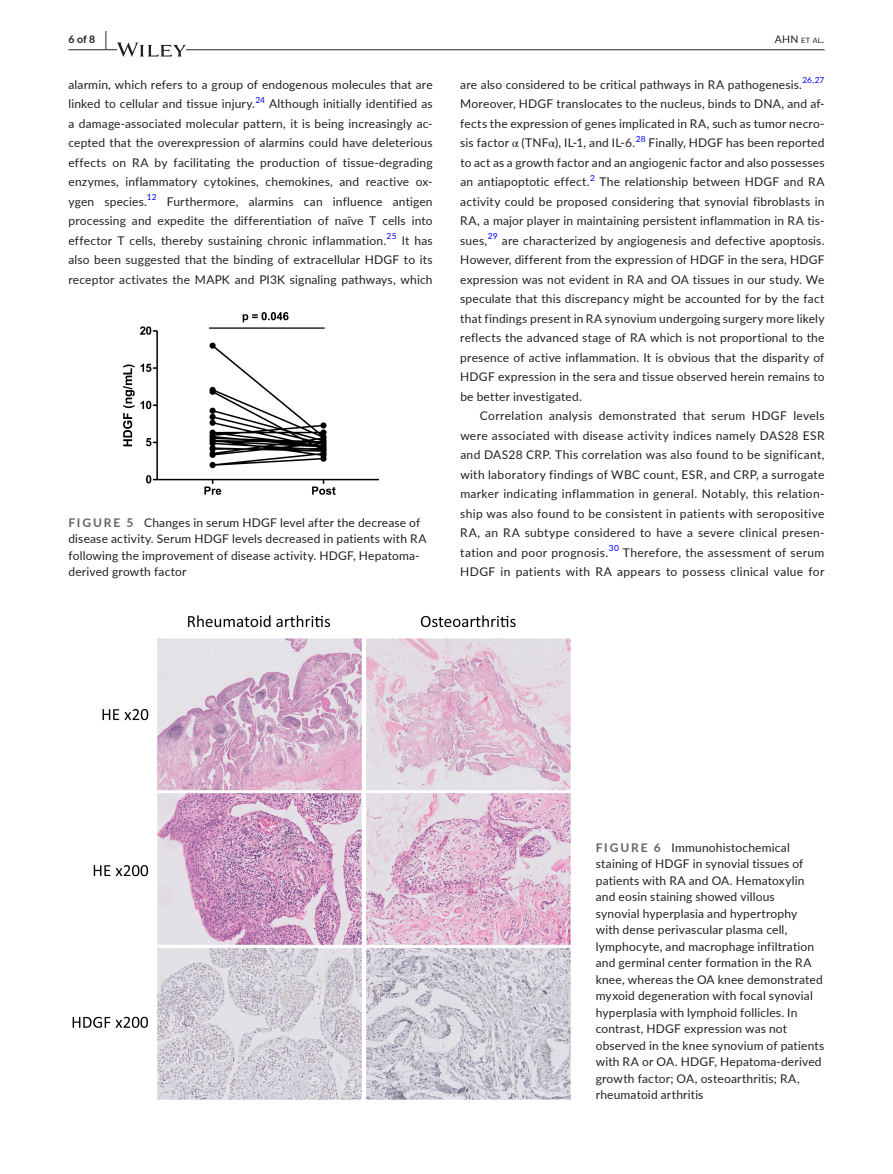
<style>
.page{position:relative;width:893px;height:1174px;background:#fff}
.page>*{position:absolute;margin:0;border:0;box-sizing:border-box;transform-origin:0 0}
.t1{font:12px/19.5px "Lato";letter-spacing:.015em;color:#231f20;text-align:justify}
.t2{font:10.5px "Lato";color:#231f20}
.t3{font:700 10.5px "Lato";color:#231f20}
.t4{font:8.4px "Lato";letter-spacing:.015em;color:#00f}
.s1{font-size:19.5px}
.s2{font-size:7.35px}
.s3{font-family:"STIX"}
.s4{font-weight:700;color:#636366}
</style>
<div class="page">
<hr style="left:68px;top:49px;width:756px;height:1px;background:#231f20">
<svg style="left:117px;top:42px;width:69px;height:15px"></svg>
<img style="left:123px;top:313px;width:255px;height:181px">
<img style="left:73px;top:615px;width:497px;height:484px">
<p class="t3" style="left:68px;top:31px;width:40px">6 of 8 <span class="s1">|</span></p>
<p class="t2" style="left:775px;top:31px;width:51px">AHN <span class="s2">et al</span>.</p>
<p class="t1" style="left:68px;top:74px;width:366px">alarmin, which refers to a group of endogenous molecules that are linked to cellular and tissue injury.</p>
<p class="t1" style="left:460px;top:74px;width:343px">are also considered to be critical pathways in RA pathogenesis.</p>
<p class="t4" style="left:802px;top:74px;width:24px">26,27</p>
<p class="t1" style="left:460px;top:93px;width:366px">Moreover, HDGF translocates to the nucleus, binds to DNA, and af&shy;fects the expression of genes implicated in RA, such as tumor necro&shy;sis factor <span class="s3">α</span> (TNF<span class="s3">α</span>), IL-1, and IL-6.</p>
<p class="t4" style="left:255px;top:94px;width:11px">24</p>
<p class="t1" style="left:68px;top:93px;width:366px;text-indent:201px">Although initially identified as a damage-associated molecular pattern, it is being increasingly ac&shy;cepted that the overexpression of alarmins could have deleterious effects on RA by facilitating the production of tissue-degrading enzymes, inflammatory cytokines, chemokines, and reactive ox&shy;ygen species.</p>
<p class="t4" style="left:636px;top:133px;width:11px">28</p>
<p class="t1" style="left:460px;top:132px;width:366px;text-indent:188px">Finally, HDGF has been reported to act as a growth factor and an angiogenic factor and also possesses an antiapoptotic effect.</p>
<p class="t4" style="left:590px;top:172px;width:6px">2</p>
<p class="t1" style="left:460px;top:171px;width:366px;text-indent:139px">The relationship between HDGF and RA activity could be proposed considering that synovial fibroblasts in RA, a major player in maintaining persistent inflammation in RA tis&shy;sues,</p>
<p class="t4" style="left:147px;top:191px;width:11px">12</p>
<p class="t1" style="left:68px;top:191px;width:366px;text-indent:98px">Furthermore, alarmins can influence antigen processing and expedite the differentiation of naïve T cells into effector T cells, thereby sustaining chronic inflammation.</p>
<p class="t4" style="left:387px;top:230px;width:11px">25</p>
<p class="t1" style="left:68px;top:230px;width:366px;text-indent:333px">It has also been suggested that the binding of extracellular HDGF to its receptor activates the MAPK and PI3K signaling pathways, which</p>
<p class="t4" style="left:488px;top:230px;width:11px">29</p>
<p class="t1" style="left:460px;top:230px;width:366px;text-indent:42px">are characterized by angiogenesis and defective apoptosis.<br>However, different from the expression of HDGF in the sera, HDGF expression was not evident in RA and OA tissues in our study. We speculate that this discrepancy might be accounted for by the fact that findings present in RA synovium undergoing surgery more likely reflects the advanced stage of RA which is not proportional to the presence of active inflammation. It is obvious that the disparity of HDGF expression in the sera and tissue observed herein remains to be better investigated.</p>
<p class="t1" style="left:460px;top:405px;width:366px;text-indent:20px">Correlation analysis demonstrated that serum HDGF levels were associated with disease activity indices namely DAS28 ESR and DAS28 CRP. This correlation was also found to be significant, with laboratory findings of WBC count, ESR, and CRP, a surrogate marker indicating inflammation in general. Notably, this relation&shy;ship was also found to be consistent in patients with seropositive RA, an RA subtype considered to have a severe clinical presen&shy;tation and poor prognosis.</p>
<p class="t1" style="left:68px;top:513px;width:359px;line-height:16.5px;text-align:left"><span class="s4">FIGURE 5</span> Changes in serum HDGF level after the decrease of disease activity. Serum HDGF levels decreased in patients with RA following the improvement of disease activity. HDGF, Hepatoma&shy;derived growth factor</p>
<p class="t4" style="left:609px;top:542px;width:12px">30</p>
<p class="t1" style="left:460px;top:542px;width:366px;text-align:right">Therefore, the assessment of serum<br>HDGF in patients with RA appears to possess clinical value for</p>
<p class="t1" style="left:596px;top:838px;width:230px;line-height:16.5px;text-align:left"><span class="s4">FIGURE 6</span> Immunohistochemical staining of HDGF in synovial tissues of patients with RA and OA. Hematoxylin and eosin staining showed villous<br>synovial hyperplasia and hypertrophy<br>with dense perivascular plasma cell, lymphocyte, and macrophage infiltration and germinal center formation in the RA knee, whereas the OA knee demonstrated myxoid degeneration with focal synovial hyperplasia with lymphoid follicles. In contrast, HDGF expression was not observed in the knee synovium of patients with RA or OA. HDGF, Hepatoma-derived growth factor; OA, osteoarthritis; RA, rheumatoid arthritis</p>
</div>
